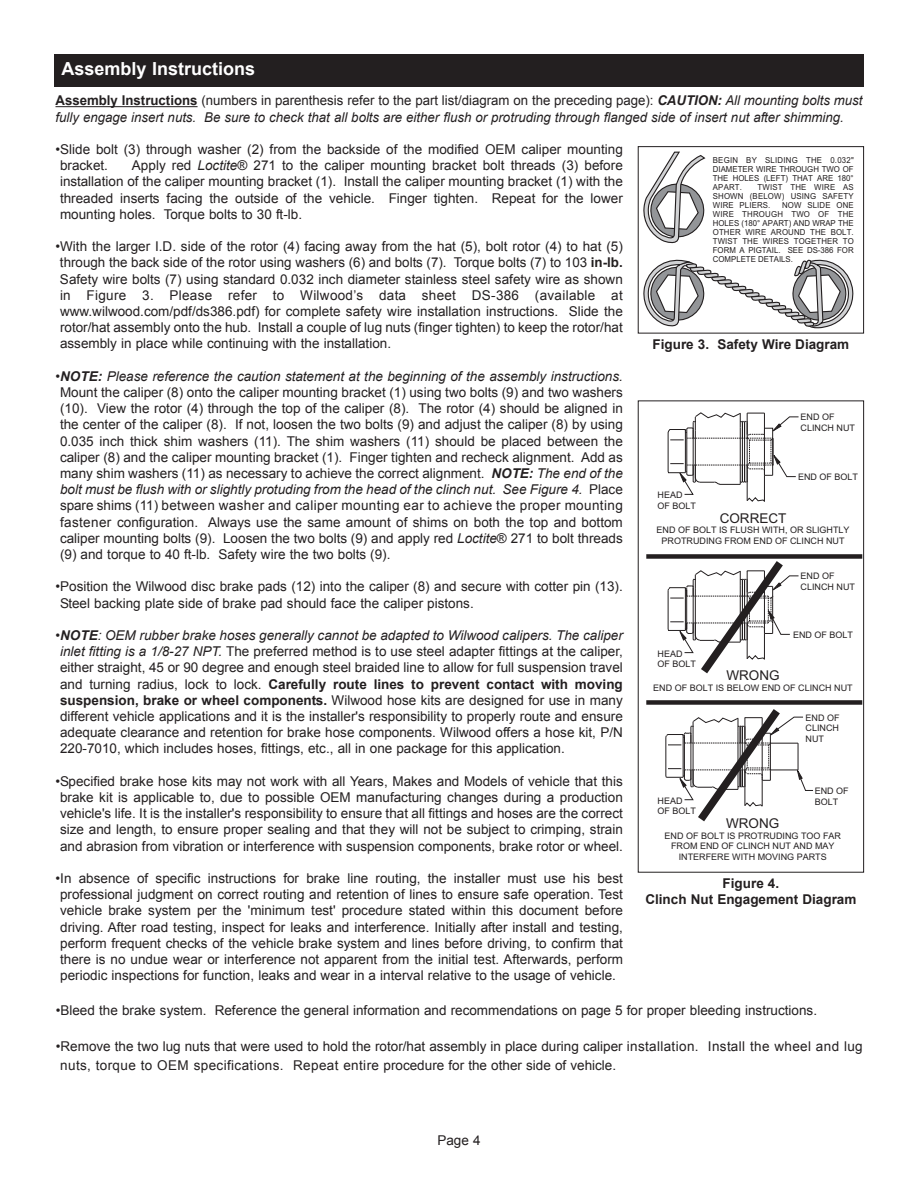
<style>
.page{position:relative;width:918px;height:1188px;background:#fff}
.page>*{position:absolute;margin:0;border:0;box-sizing:border-box;transform-origin:0 0}
.t1{font:700 18px "Arial";color:#fff}
.t2{font:13.5px/16.2px "Arial";color:#231f20;text-align:justify}
.t3{font:italic 13.5px/16.2px "Arial";color:#231f20}
.t4{font:700 13.5px/16.2px "Arial";color:#231f20;text-align:center}
.t5{font:9px/10.5px "Arial";color:#231f20}
.t6{font:8.25px/9px "Arial";color:#231f20;text-align:justify;scale:.95 1}
.s1{font-weight:700;font-style:normal}
.s2{font-style:normal}
.s3{font-weight:700}
.s4{font-style:italic}
.s5{font-weight:700;font-style:italic}
</style>
<div class="page">
<div style="left:54px;top:54px;width:810px;height:32px;background:#231f20"></div>
<hr style="left:56px;top:106px;width:142px;height:1px;background:#231f20">
<svg style="left:667px;top:412px;width:132px;height:90px"></svg>
<div style="left:646px;top:554px;width:216px;height:5px;background:#231f20"></div>
<div style="left:646px;top:700px;width:216px;height:5px;background:#231f20"></div>
<svg style="left:667px;top:554px;width:132px;height:120px"></svg>
<svg style="left:665px;top:704px;width:149px;height:118px"></svg>
<div style="left:638px;top:400px;width:226px;height:473px;border:1px solid #231f20"></div>
<svg style="left:643px;top:152px;width:211px;height:176px"></svg>
<div style="left:638px;top:146px;width:226px;height:187px;border:1px solid #231f20"></div>
<h1 class="t1" style="left:62px;top:58px;width:195px">Assembly Instructions</h1>
<p class="t3" style="left:56px;top:93px;width:809px"><span class="s1">Assembly Instructions</span> <span class="s2">(numbers in parenthesis refer to the part list/diagram on the preceding page):</span> <span class="s3">CAUTION:</span> All mounting bolts must fully engage insert nuts. Be sure to check that all bolts are either flush or protruding through flanged side of insert nut after shimming.</p>
<p class="t2" style="left:60px;top:141px;width:564px;text-indent:-5px">•Slide bolt (3) through washer (2) from the backside of the modified OEM caliper mounting bracket.</p>
<p class="t6" style="left:713px;top:155px;width:150px">BEGIN BY SLIDING THE 0.032" DIAMETER WIRE THROUGH TWO OF THE HOLES (LEFT) THAT ARE 180° APART.</p>
<p class="t2" style="left:60px;top:157px;width:564px;text-indent:72px">Apply red <span class="s4">Loctite</span>® 271 to the caliper mounting bracket bolt threads (3) before installation of the caliper mounting bracket (1). Install the caliper mounting bracket (1) with the threaded inserts facing the outside of the vehicle. Finger tighten. Repeat for the lower mounting holes. Torque bolts to 30 ft-lb.</p>
<p class="t2" style="left:60px;top:238px;width:564px;text-indent:-4px">•With the larger I.D. side of the rotor (4) facing away from the hat (5), bolt rotor (4) to hat (5) through the back side of the rotor using washers (6) and bolts (7). Torque bolts (7) to 103 <span class="s3">in-lb.<br></span>Safety wire bolts (7) using standard 0.032 inch diameter stainless steel safety wire as shown in Figure 3. Please refer to Wilwood’s data sheet DS-386 (available at www.wilwood.com/pdf/ds386.pdf) for complete safety wire installation instructions. Slide the rotor/hat assembly onto the hub. Install a couple of lug nuts (finger tighten) to keep the rotor/hat assembly in place while continuing with the installation.</p>
<p class="t2" style="left:60px;top:368px;width:564px;text-indent:-5px">•<span class="s5">NOTE:</span> <span class="s4">Please reference the caution statement at the beginning of the assembly instructions.<br></span>Mount the caliper (8) onto the caliper mounting bracket (1) using two bolts (9) and two washers (10). View the rotor (4) through the top of the caliper (8). The rotor (4) should be aligned in the center of the caliper (8). If not, loosen the two bolts (9) and adjust the caliper (8) by using 0.035 inch thick shim washers (11). The shim washers (11) should be placed between the caliper (8) and the caliper mounting bracket (1). Finger tighten and recheck alignment. Add as many shim washers (11) as necessary to achieve the correct alignment. <span class="s5">NOTE:</span> <span class="s4">The end of the bolt must be flush with or slightly protuding from the head of the clinch nut. See Figure 4.</span> Place spare shims (11) between washer and caliper mounting ear to achieve the proper mounting fastener configuration. Always use the same amount of shims on both the top and bottom caliper mounting bolts (9). Loosen the two bolts (9) and apply red <span class="s4">Loctite</span>® 271 to bolt threads (9) and torque to 40 ft-lb. Safety wire the two bolts (9).</p>
<p class="t2" style="left:60px;top:579px;width:564px;text-indent:-5px">•Position the Wilwood disc brake pads (12) into the caliper (8) and secure with cotter pin (13).<br>Steel backing plate side of brake pad should face the caliper pistons.</p>
<p class="t2" style="left:60px;top:627px;width:564px;text-indent:-5px">•<span class="s5">NOTE</span><span class="s4">: OEM rubber brake hoses generally cannot be adapted to Wilwood calipers. The caliper inlet fitting is a 1/8-27 NPT.</span> The preferred method is to use steel adapter fittings at the caliper, either straight, 45 or 90 degree and enough steel braided line to allow for full suspension travel and turning radius, lock to lock. <span class="s3">Carefully route lines to prevent contact with moving suspension, brake or wheel components.</span> Wilwood hose kits are designed for use in many different vehicle applications and it is the installer's responsibility to properly route and ensure adequate clearance and retention for brake hose components. Wilwood offers a hose kit, P/N 220-7010, which includes hoses, fittings, etc., all in one package for this application.</p>
<p class="t2" style="left:56px;top:773px;width:569px;text-align:center">•Specified brake hose kits may not work with all Years, Makes and Models of vehicle that this brake kit is applicable to, due to possible OEM manufacturing changes during a production vehicle's life. It is the installer's responsibility to ensure that all fittings and hoses are the correct size and length, to ensure proper sealing and that they will not be subject to crimping, strain and abrasion from vibration or interference with suspension components, brake rotor or wheel.</p>
<p class="t2" style="left:56px;top:870px;width:569px;text-align:center">•In absence of specific instructions for brake line routing, the installer must use his best professional judgment on correct routing and retention of lines to ensure safe operation. Test vehicle brake system per the 'minimum test' procedure stated within this document before driving. After road testing, inspect for leaks and interference. Initially after install and testing, perform frequent checks of the vehicle brake system and lines before driving, to confirm that there is no undue wear or interference not apparent from the initial test. Afterwards, perform periodic inspections for function, leaks and wear in a interval relative to the usage of vehicle.</p>
<p class="t2" style="left:56px;top:1002px;width:763px">•Bleed the brake system. Reference the general information and recommendations on page 5 for proper bleeding instructions.</p>
<p class="t2" style="left:60px;top:1038px;width:804px;line-height:18.3px;text-indent:-5px">•Remove the two lug nuts that were used to hold the rotor/hat assembly in place during caliper installation. Install the wheel and lug nuts, torque to OEM specifications. Repeat entire procedure for the other side of vehicle.</p>
<p class="t6" style="left:713px;top:182px;width:150px;text-indent:45px">TWIST THE WIRE AS SHOWN (BELOW) USING SAFETY WIRE PLIERS.</p>
<p class="t6" style="left:713px;top:200px;width:150px;text-indent:69px">NOW SLIDE ONE WIRE THROUGH TWO OF THE HOLES (180° APART) AND WRAP THE OTHER WIRE AROUND THE BOLT.<br>TWIST THE WIRES TOGETHER TO FORM A PIGTAIL. SEE DS-386 FOR COMPLETE DETAILS.</p>
<p class="t4" style="left:653px;top:336px;width:198px">Figure 3. Safety Wire Diagram</p>
<p class="t5" style="left:801px;top:412px;width:56px">END OF<br>CLINCH NUT</p>
<p class="t5" style="left:798px;top:472px;width:62px">END OF BOLT</p>
<p class="t5" style="left:658px;top:490px;width:40px">HEAD<br>OF BOLT</p>
<p class="t2" style="left:720px;top:510px;width:68px">CORRECT</p>
<p class="t5" style="left:657px;top:525px;width:195px;text-align:center">END OF BOLT IS FLUSH WITH, OR SLIGHTLY<br>PROTRUDING FROM END OF CLINCH NUT</p>
<p class="t5" style="left:801px;top:571px;width:56px">END OF<br>CLINCH NUT</p>
<p class="t5" style="left:793px;top:630px;width:62px">END OF BOLT</p>
<p class="t5" style="left:658px;top:648px;width:40px">HEAD<br>OF BOLT</p>
<p class="t2" style="left:726px;top:667px;width:55px">WRONG</p>
<p class="t5" style="left:653px;top:682px;width:201px">END OF BOLT IS BELOW END OF CLINCH NUT</p>
<p class="t5" style="left:806px;top:713px;width:36px;text-align:justify">END OF CLINCH NUT</p>
<p class="t5" style="left:815px;top:786px;width:36px">END OF<br>BOLT</p>
<p class="t5" style="left:658px;top:795px;width:40px">HEAD<br>OF BOLT</p>
<p class="t2" style="left:726px;top:815px;width:55px">WRONG</p>
<p class="t5" style="left:665px;top:830px;width:178px;text-align:center">END OF BOLT IS PROTRUDING TOO FAR<br>FROM END OF CLINCH NUT AND MAY<br>INTERFERE WITH MOVING PARTS</p>
<p class="t4" style="left:645px;top:875px;width:213px">Figure 4.<br>Clinch Nut Engagement Diagram</p>
<p class="t2" style="left:437px;top:1133px;width:45px">Page 4</p>
</div>
